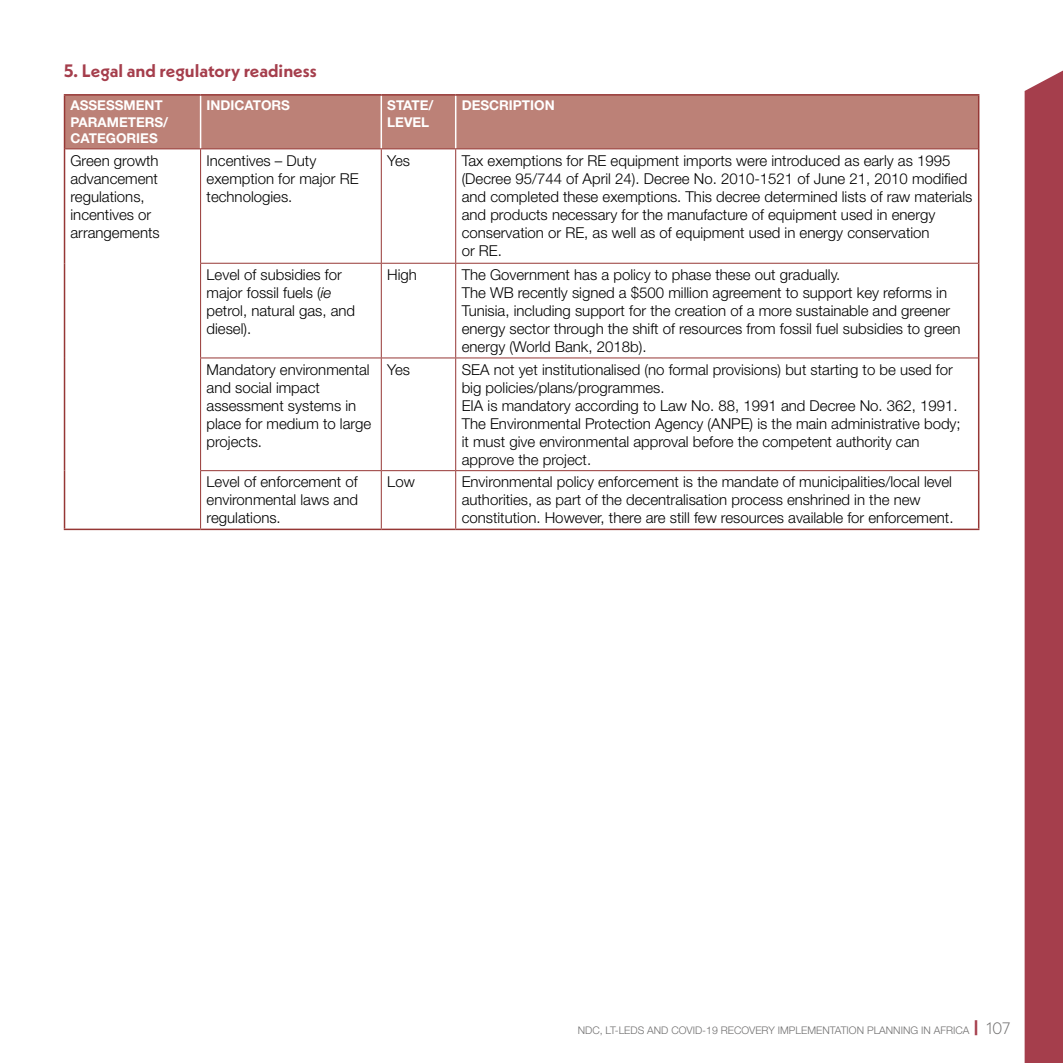
<style>
.page{position:relative;width:1063px;height:1063px;background:#fff}
.page>*{position:absolute;margin:0;border:0;box-sizing:border-box;transform-origin:0 0}
.t1{font:700 18px "Neue Kabel";color:#a53e4c}
.t2{font:300 15px/18px "Helvetica Neue LT Std";color:#000}
.t3{font:700 13.5px/16.2px "Helvetica Neue LT Std";color:#fff}
.t4{font:300 10.5px "Helvetica Neue LT Std";color:#706f6f}
.s1{font-style:italic}
.s2{font-weight:900;font-size:15px;color:#a53e4c}
.s3{font-family:"Neue Kabel";font-size:16.5px}
</style>
<div class="page">
<div style="left:1025px;top:70px;width:38px;height:993px;background:#a53e4c"></div>
<div style="left:65px;top:96px;width:913px;height:53px;background:#bc8177"></div>
<hr style="left:200px;top:96px;width:1px;height:53px;background:#fff">
<hr style="left:381px;top:96px;width:1px;height:53px;background:#fff">
<hr style="left:455px;top:96px;width:1px;height:53px;background:#fff">
<hr style="left:65px;top:149px;width:136px;height:1px;background:#963735">
<hr style="left:201px;top:149px;width:180px;height:1px;background:#963735">
<hr style="left:200px;top:149px;width:1px;height:114px;background:#963735">
<hr style="left:381px;top:149px;width:75px;height:1px;background:#963735">
<hr style="left:381px;top:149px;width:1px;height:114px;background:#963735">
<hr style="left:456px;top:149px;width:522px;height:1px;background:#963735">
<hr style="left:455px;top:149px;width:1px;height:114px;background:#963735">
<hr style="left:200px;top:263px;width:181px;height:1px;background:#963735">
<hr style="left:200px;top:264px;width:1px;height:94px;background:#963735">
<hr style="left:381px;top:263px;width:75px;height:1px;background:#963735">
<hr style="left:381px;top:264px;width:1px;height:94px;background:#963735">
<hr style="left:456px;top:263px;width:522px;height:1px;background:#963735">
<hr style="left:455px;top:264px;width:1px;height:94px;background:#963735">
<hr style="left:200px;top:358px;width:181px;height:1px;background:#963735">
<hr style="left:200px;top:358px;width:1px;height:112px;background:#963735">
<hr style="left:381px;top:358px;width:75px;height:1px;background:#963735">
<hr style="left:381px;top:358px;width:1px;height:112px;background:#963735">
<hr style="left:456px;top:358px;width:522px;height:1px;background:#963735">
<hr style="left:455px;top:358px;width:1px;height:112px;background:#963735">
<hr style="left:200px;top:470px;width:181px;height:1px;background:#963735">
<hr style="left:200px;top:471px;width:1px;height:58px;background:#963735">
<hr style="left:381px;top:470px;width:75px;height:1px;background:#963735">
<hr style="left:381px;top:471px;width:1px;height:58px;background:#963735">
<hr style="left:456px;top:470px;width:522px;height:1px;background:#963735">
<hr style="left:455px;top:471px;width:1px;height:58px;background:#963735">
<hr style="left:64px;top:94px;width:137px;height:2px;background:#963735">
<hr style="left:64px;top:96px;width:1px;height:53px;background:#963735">
<hr style="left:201px;top:94px;width:180px;height:2px;background:#963735">
<hr style="left:381px;top:94px;width:75px;height:2px;background:#963735">
<hr style="left:456px;top:94px;width:523px;height:2px;background:#963735">
<hr style="left:978px;top:96px;width:1px;height:53px;background:#963735">
<hr style="left:64px;top:149px;width:1px;height:114px;background:#963735">
<hr style="left:64px;top:263px;width:1px;height:95px;background:#963735">
<hr style="left:64px;top:358px;width:1px;height:113px;background:#963735">
<hr style="left:64px;top:471px;width:1px;height:58px;background:#963735">
<hr style="left:64px;top:529px;width:137px;height:1px;background:#963735">
<hr style="left:978px;top:149px;width:1px;height:114px;background:#963735">
<hr style="left:978px;top:263px;width:1px;height:95px;background:#963735">
<hr style="left:978px;top:358px;width:1px;height:113px;background:#963735">
<hr style="left:978px;top:471px;width:1px;height:58px;background:#963735">
<hr style="left:201px;top:529px;width:180px;height:1px;background:#963735">
<hr style="left:381px;top:529px;width:75px;height:1px;background:#963735">
<hr style="left:456px;top:529px;width:523px;height:1px;background:#963735">
<p class="t1" style="left:64px;top:60px;width:254px">5. Legal and regulatory readiness</p>
<p class="t3" style="left:71px;top:97px;width:99px">ASSESSMENT<br>PARAMETERS/<br>CATEGORIES</p>
<p class="t3" style="left:207px;top:97px;width:85px">INDICATORS</p>
<p class="t3" style="left:387px;top:97px;width:48px">STATE/<br>LEVEL</p>
<p class="t3" style="left:462px;top:97px;width:94px">DESCRIPTION</p>
<p class="t2" style="left:71px;top:151px;width:91px">Green growth advancement regulations, incentives or arrangements</p>
<p class="t2" style="left:207px;top:151px;width:153px">Incentives – Duty exemption for major RE technologies.</p>
<p class="t2" style="left:387px;top:151px;width:24px">Yes</p>
<p class="t2" style="left:462px;top:151px;width:512px">Tax exemptions for RE equipment imports were introduced as early as 1995 (Decree 95/744 of April 24). Decree No. 2010-1521 of June 21, 2010 modified and completed these exemptions. This decree determined lists of raw materials and products necessary for the manufacture of equipment used in energy conservation or RE, as well as of equipment used in energy conservation<br>or RE.</p>
<p class="t2" style="left:207px;top:265px;width:150px">Level of subsidies for major fossil fuels (<span class="s1">ie </span>petrol, natural gas, and diesel).</p>
<p class="t2" style="left:387px;top:265px;width:31px">High</p>
<p class="t2" style="left:462px;top:265px;width:500px">The Government has a policy to phase these out gradually.<br>The WB recently signed a $500 million agreement to support key reforms in Tunisia, including support for the creation of a more sustainable and greener energy sector through the shift of resources from fossil fuel subsidies to green energy (World Bank, 2018b).</p>
<p class="t2" style="left:207px;top:360px;width:166px">Mandatory environmental and social impact assessment systems in place for medium to large projects.</p>
<p class="t2" style="left:387px;top:360px;width:24px">Yes</p>
<p class="t2" style="left:462px;top:360px;width:501px">SEA not yet institutionalised (no formal provisions) but starting to be used for big policies/plans/programmes.<br>EIA is mandatory according to Law No. 88, 1991 and Decree No. 362, 1991.<br>The Environmental Protection Agency (ANPE) is the main administrative body; it must give environmental approval before the competent authority can approve the project.</p>
<p class="t2" style="left:207px;top:473px;width:153px;text-align:justify">Level of enforcement of environmental laws and regulations.</p>
<p class="t2" style="left:387px;top:473px;width:29px">Low</p>
<p class="t2" style="left:462px;top:473px;width:493px">Environmental policy enforcement is the mandate of municipalities/local level authorities, as part of the decentralisation process enshrined in the new constitution. However, there are still few resources available for enforcement.</p>
<p class="t4" style="left:578px;top:1024px;width:434px">NDC, LT-LEDS AND COVID-19 RECOVERY IMPLEMENTATION PLANNING IN AFRICA <span class="s2">|</span> <span class="s3">107</span></p>
</div>
